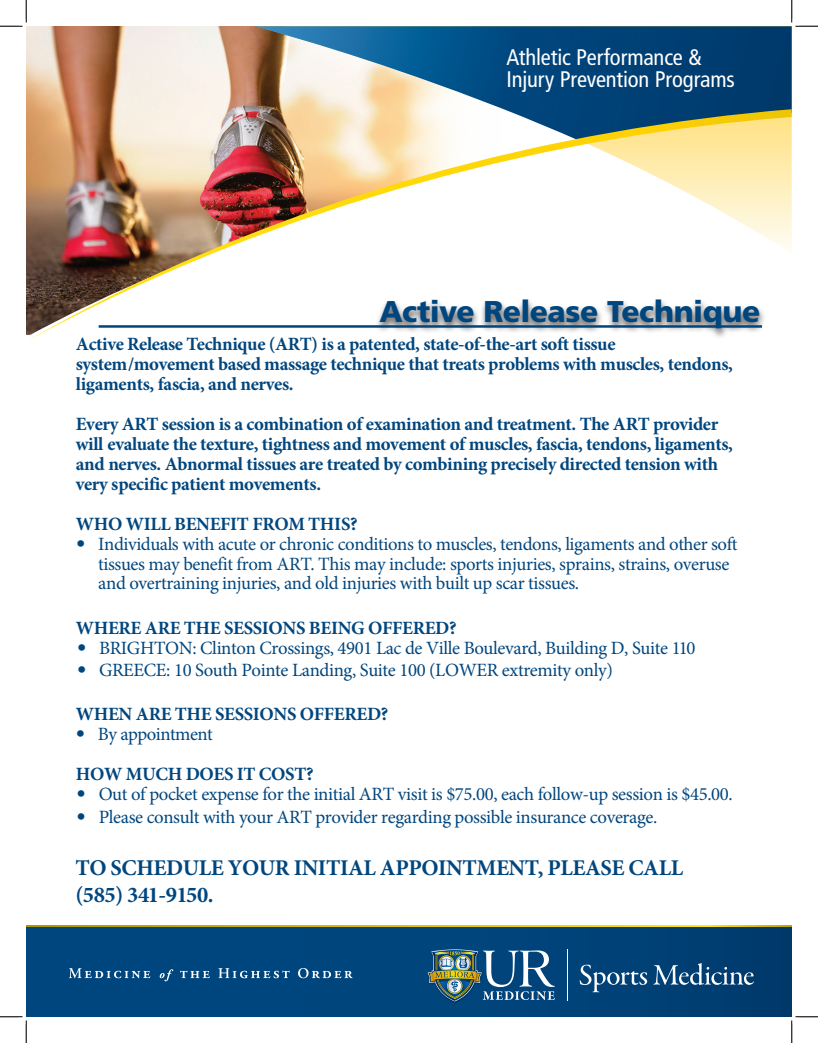
<style>
.page{position:relative;width:818px;height:1043px;background:#fff}
.page>*{position:absolute;margin:0;border:0;box-sizing:border-box;transform-origin:0 0}
.t1{font:900 30px "Frutiger";letter-spacing:-.02em;color:#00467e}
.t2{font:700 22.5px/27px "Minion Pro";letter-spacing:-.02em;color:#00467e}
.t3{font:condensed 22.5px/22.5px "Frutiger LT Pro";letter-spacing:-.005em;color:#fff}
.t4{font:700 18.75px/20px "Minion Pro";letter-spacing:-.02em;color:#00467e}
.t5{font:18.75px/19.8px "Minion Pro";letter-spacing:-.02em;color:#00467e}
.s1{font-family:"Frutiger";font-stretch:condensed}
.s2{font-family:"Frutiger";font-weight:400;font-stretch:condensed}
.s3{font-weight:400}
</style>
<div class="page">
<img style="left:26px;top:26px;width:228px;height:83px">
<svg style="left:254px;top:26px;width:537px;height:83px;background:#39698b"></svg>
<img style="left:26px;top:109px;width:765px;height:232px">
<div style="left:26px;top:926px;width:765px;height:90px;background:linear-gradient(to right,#004982,#003e72)"></div>
<svg style="left:26px;top:925px;width:765px;height:1px"></svg>
<svg style="left:69px;top:968px;width:81px;height:10px"></svg>
<svg style="left:160px;top:969px;width:13px;height:12px"></svg>
<svg style="left:180px;top:970px;width:30px;height:8px"></svg>
<svg style="left:218px;top:968px;width:71px;height:10px"></svg>
<svg style="left:298px;top:967px;width:55px;height:11px"></svg>
<div style="left:374px;top:298px;width:392px;height:42px;background:#231f20;opacity:.75"></div>
<hr style="left:99px;top:325px;width:663px;height:3px;background:#00467e">
<hr style="left:566px;top:949px;width:1px;height:52px;background:#fff">
<img style="left:426px;top:948px;width:57px;height:56px">
<img style="left:427px;top:949px;width:128px;height:52px">
<svg style="left:579px;top:964px;width:68px;height:28px;background:#2f6490"></svg>
<svg style="left:653px;top:963px;width:101px;height:22px;background:#3c6b92"></svg>
<svg style="left:0;top:0;width:27px;height:27px"></svg>
<svg style="left:0;top:1015px;width:27px;height:27px"></svg>
<svg style="left:790px;top:0;width:28px;height:27px"></svg>
<svg style="left:790px;top:1015px;width:28px;height:27px"></svg>
<p class="t3" style="left:506px;top:46px;width:230px">Athletic Performance &amp;<br>Injury Prevention Programs</p>
<h1 class="t1" style="left:379px;top:293px;width:382px">Active Release Technique</h1>
<p class="t4" style="left:76px;top:333px;width:658px">Active Release Technique (ART) is a patented, state-of-the-art soft tissue system/movement based massage technique that treats problems with muscles, tendons, ligaments, fascia, and nerves.</p>
<p class="t4" style="left:76px;top:413px;width:658px">Every ART session is a combination of examination and treatment. The ART provider will evaluate the texture, tightness and movement of muscles, fascia, tendons, ligaments, and nerves. Abnormal tissues are treated by combining precisely directed tension with very specific patient movements.</p>
<p class="t4" style="left:76px;top:513px;width:283px">WHO WILL BENEFIT FROM THIS?</p>
<p class="t5" style="left:98px;top:534px;width:640px;text-indent:-22px"><span class="s1">•</span> Individuals with acute or chronic conditions to muscles, tendons, ligaments and other soft tissues may benefit from ART. This may include: sports injuries, sprains, strains, overuse and overtraining injuries, and old injuries with built up scar tissues.</p>
<p class="t4" style="left:76px;top:617px;width:382px">WHERE ARE THE SESSIONS BEING OFFERED?</p>
<p class="t5" style="left:77px;top:638px;width:619px"><span class="s1">•</span> BRIGHTON: Clinton Crossings, 4901 Lac de Ville Boulevard, Building D, Suite 110</p>
<p class="t5" style="left:77px;top:660px;width:537px"><span class="s1">•</span> GREECE: 10 South Pointe Landing, Suite 100 (LOWER extremity only)</p>
<p class="t4" style="left:76px;top:703px;width:314px">WHEN ARE THE SESSIONS OFFERED?</p>
<p class="t4" style="left:76px;top:714px;width:239px;line-height:39.6px"><span class="s2">•</span> <span class="s3">By appointment<br></span>HOW MUCH DOES IT COST?</p>
<p class="t5" style="left:76px;top:784px;width:657px"><span class="s1">•</span> Out of pocket expense for the initial ART visit is $75.00, each follow-up session is $45.00.</p>
<p class="t5" style="left:76px;top:806px;width:582px"><span class="s1">•</span> Please consult with your ART provider regarding possible insurance coverage.</p>
<p class="t2" style="left:75px;top:854px;width:609px">TO SCHEDULE YOUR INITIAL APPOINTMENT, PLEASE CALL (585) 341-9150.</p>
</div>
